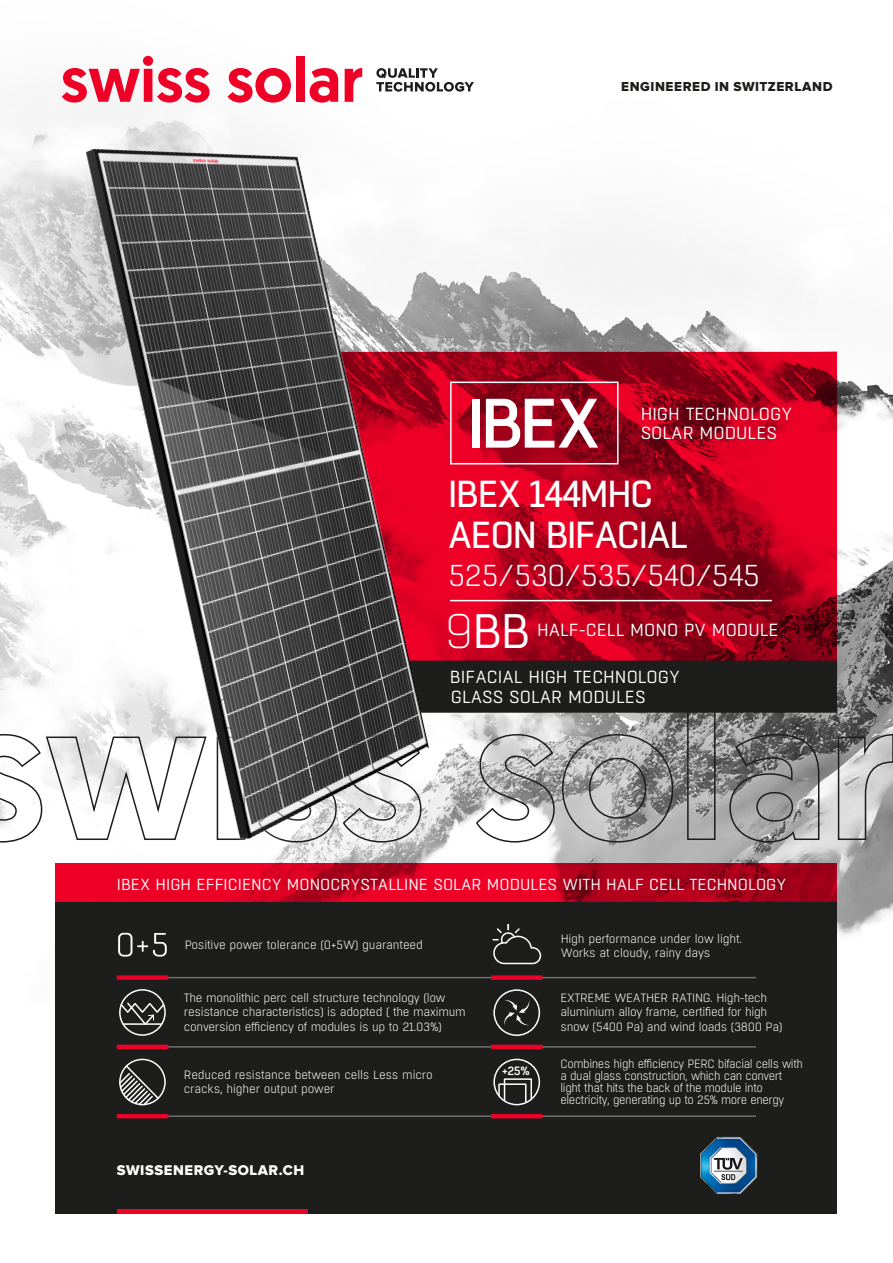
<style>
.page{position:relative;width:893px;height:1263px;background:#fff}
.page>*{position:absolute;margin:0;border:0;box-sizing:border-box;transform-origin:0 0}
.t1{font:500 69.75px "Boxed";color:#fff}
.t2{font:48.45px "Boxed";color:#fff}
.t3{font:37.5px/40.5px "Boxed";letter-spacing:-.05em;color:#fff}
.t4{font:300 30.15px "Boxed";letter-spacing:-.04em;color:#fff}
.t5{font:17.4px/19.5px "Boxed";color:#fff}
.t6{font:15.9px "Boxed";color:#fff}
.t7{font:14.55px "Proxima Nova Extrabld";letter-spacing:.035em;color:#fff}
.t8{font:13.5px "Proxima Nova Extrabld";letter-spacing:.04em;color:#1d1d1b}
.t9{font:300 12px/14.4px "Boxed";letter-spacing:-.025em;color:#fff}
.t10{font:300 12px/12px "Boxed";letter-spacing:-.025em;color:#fff;scale:.96 1}
.t11{font:500 12px "Boxed";color:#fff}
.s1{font-weight:200}
</style>
<div class="page">
<img style="left:55px;top:55px;width:838px;height:1159px">
<svg style="left:545px;top:733px;width:10px;height:110px"></svg>
<svg style="left:561px;top:733px;width:113px;height:110px;background:#a0a0a0"></svg>
<div style="left:687px;top:697px;width:28px;height:143px;border:2px solid #1d1d1b"></div>
<svg style="left:729px;top:733px;width:91px;height:110px;background:#898989"></svg>
<svg style="left:837px;top:733px;width:56px;height:108px;background:#b1b1b1"></svg>
<svg style="left:62px;top:56px;width:148px;height:5px"></svg>
<div style="left:296px;top:56px;width:9px;height:46px;background:#ef0027"></div>
<svg style="left:545px;top:352px;width:292px;height:309px;background:#aa001b"></svg>
<div style="left:545px;top:661px;width:292px;height:52px;background:#1d1d1b"></div>
<hr style="left:450px;top:600px;width:322px;height:1px;background:#fff">
<div style="left:450px;top:382px;width:169px;height:82px;border:2px solid #fff"></div>
<svg style="left:56px;top:864px;width:781px;height:39px;background:#ae011d"></svg>
<div style="left:56px;top:903px;width:781px;height:311px;background:#1d1d1b"></div>
<svg style="left:118px;top:933px;width:49px;height:23px"></svg>
<svg style="left:492px;top:924px;width:50px;height:41px"></svg>
<hr style="left:117px;top:1115px;width:639px;height:2px;background:#707070">
<hr style="left:117px;top:1114px;width:51px;height:4px;background:#ea0029">
<hr style="left:491px;top:1114px;width:51px;height:4px;background:#ea0029">
<hr style="left:117px;top:1046px;width:639px;height:2px;background:#707070">
<hr style="left:117px;top:1045px;width:51px;height:4px;background:#ea0029">
<hr style="left:491px;top:1045px;width:51px;height:4px;background:#ea0029">
<hr style="left:117px;top:977px;width:639px;height:1px;background:#707070">
<div style="left:117px;top:975px;width:51px;height:5px;background:#ea0029"></div>
<div style="left:491px;top:975px;width:51px;height:5px;background:#ea0029"></div>
<div style="left:119px;top:1059px;width:47px;height:46px;border:2px solid #fff;border-radius:50%"></div>
<svg style="left:119px;top:1064px;width:41px;height:42px"></svg>
<div style="left:493px;top:989px;width:47px;height:47px;border:2px solid #fff;border-radius:50%"></div>
<svg style="left:504px;top:1000px;width:26px;height:25px"></svg>
<div style="left:493px;top:1059px;width:47px;height:46px;border:2px solid #fff;border-radius:50%"></div>
<div style="left:119px;top:989px;width:47px;height:47px;border:2px solid #fff;border-radius:50%"></div>
<svg style="left:119px;top:1001px;width:47px;height:25px"></svg>
<svg style="left:498px;top:1078px;width:34px;height:26px"></svg>
<div style="left:117px;top:1209px;width:190px;height:5px;background:#ef0027"></div>
<img style="left:700px;top:1137px;width:57px;height:57px">
<img style="left:0;top:61px;width:545px;height:834px">
<p class="t8" style="left:621px;top:80px;width:213px">ENGINEERED IN SWITZERLAND</p>
<h1 class="t1" style="left:467px;top:379px;width:135px">IBEX</h1>
<h3 class="t5" style="left:641px;top:404px;width:153px">HIGH TECHNOLOGY<br>SOLAR MODULES</h3>
<h3 class="t3" style="left:448px;top:475px;width:242px">IBEX 144MHC<br>AEON BIFACIAL</h3>
<h3 class="t4" style="left:448px;top:557px;width:314px">525/530/535/540/545</h3>
<h2 class="t2" style="left:444px;top:600px;width:88px"><span class="s1">9</span>BB</h2>
<h3 class="t5" style="left:537px;top:620px;width:243px">HALF-CELL MONO PV MODULE</h3>
<h3 class="t5" style="left:450px;top:667px;width:232px;line-height:20.1px">BIFACIAL HIGH TECHNOLOGY<br>GLASS SOLAR MODULES</h3>
<h3 class="t6" style="left:117px;top:874px;width:671px">IBEX HIGH EFFICIENCY MONOCRYSTALLINE SOLAR MODULES WITH HALF CELL TECHNOLOGY</h3>
<p class="t9" style="left:184px;top:938px;width:240px">Positive power tolerance (0+5W) guaranteed</p>
<p class="t9" style="left:560px;top:931px;width:183px">High performance under low light.<br>Works at cloudy, rainy days</p>
<p class="t9" style="left:560px;top:991px;width:224px">EXTREME WEATHER RATING. High-tech aluminium alloy frame, certified for high snow (5400 Pa) and wind loads (3800 Pa)</p>
<p class="t9" style="left:184px;top:990px;width:283px">The monolithic perc cell structure technology (low resistance characteristics) is adopted ( the maximum conversion efficiency of modules is up to 21.03%)</p>
<p class="t9" style="left:184px;top:1067px;width:250px">Reduced resistance between cells Less micro cracks, higher output power</p>
<p class="t10" style="left:560px;top:1058px;width:254px">Combines high efficiency PERC bifacial cells with a dual glass construction, which can convert light that hits the back of the module into electricity, generating up to 25% more energy</p>
<p class="t11" style="left:502px;top:1063px;width:29px">+25%</p>
<p class="t7" style="left:117px;top:1163px;width:189px">SWISSENERGY-SOLAR.CH</p>
</div>
